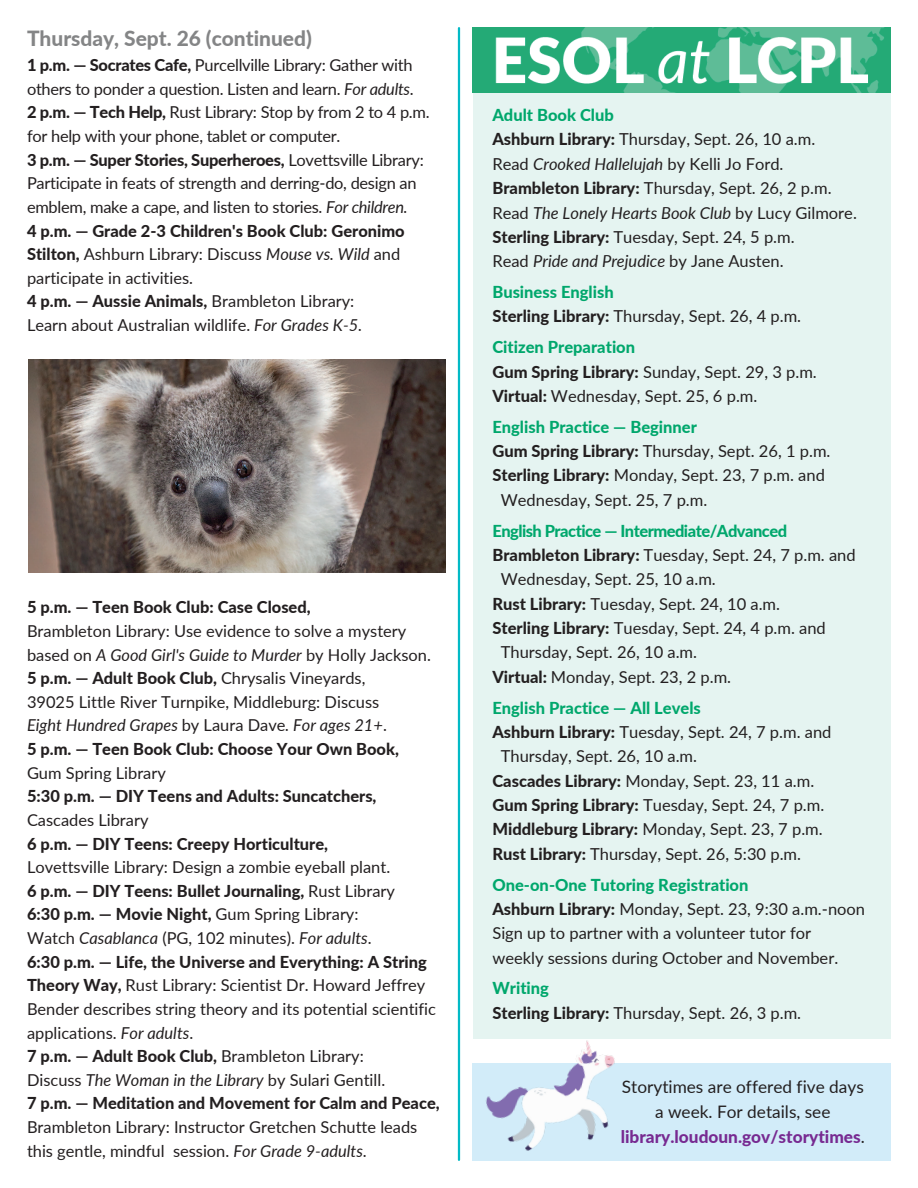
<style>
.page{position:relative;width:918px;height:1188px;background:#fff}
.page>*{position:absolute;margin:0;border:0;box-sizing:border-box;transform-origin:0 0}
.t1{font:800 21px "Lato";color:#848586}
.t2{font:17.25px/24.8px "Lato";color:#231f20;text-align:center}
.t3{font:16.5px/23.7px "Lato";color:#231f20}
.t4{font:800 16.5px "Lato";color:#00a76c}
.t5{font:800 16.5px "Lato";letter-spacing:-.03em;color:#00a76c}
.s1{font-weight:800}
.s2{font-style:italic}
.s3{font-weight:800;color:#00a76c}
.s4{font-weight:800;color:#772a91}
</style>
<div class="page">
<hr style="left:458px;top:28px;width:2px;height:1132px;background:#03bac6">
<div style="left:473px;top:92px;width:418px;height:947px;background:#e5f4f1"></div>
<img style="left:472px;top:27px;width:419px;height:65px">
<img style="left:474px;top:1040px;width:150px;height:121px">
<img style="left:28px;top:359px;width:418px;height:214px">
<p class="t1" style="left:27px;top:26px;width:286px">Thursday, Sept. 26 (continued)</p>
<p class="t3" style="left:27px;top:53px;width:404px"><span class="s1">1 p.m. — Socrates Cafe,</span> Purcellville Library: Gather with others to ponder a question. Listen and learn. <span class="s2">For adults</span>.<br><span class="s1">2 p.m. — Tech Help,</span> Rust Library: Stop by from 2 to 4 p.m. for help with your phone, tablet or computer.<br><span class="s1">3 p.m. — Super Stories, Superheroes,</span> Lovettsville Library:<br>Participate in feats of strength and derring-do, design an emblem, make a cape, and listen to stories. <span class="s2">For children.<br></span><span class="s1">4 p.m. — Grade 2-3 Children's Book Club: Geronimo Stilton,</span> Ashburn Library: Discuss <span class="s2">Mouse vs. Wild</span> and participate in activities.<br><span class="s1">4 p.m. — Aussie Animals,</span> Brambleton Library:<br>Learn about Australian wildlife. <span class="s2">For Grades K-5.</span></p>
<p class="t3" style="left:27px;top:595px;width:414px"><span class="s1">5 p.m. — Teen Book Club: Case Closed,<br></span>Brambleton Library: Use evidence to solve a mystery based on <span class="s2">A Good Girl's Guide to Murder</span> by Holly Jackson.<br><span class="s1">5 p.m. — Adult Book Club,</span> Chrysalis Vineyards,<br>39025 Little River Turnpike, Middleburg: Discuss<br><span class="s2">Eight Hundred Grapes</span> by Laura Dave<span class="s2">. For ages 21+</span>.<br><span class="s1">5 p.m. — Teen Book Club: Choose Your Own Book,<br></span>Gum Spring Library<br><span class="s1">5:30 p.m. — DIY Teens and Adults: Suncatchers, </span>Cascades Library<br><span class="s1">6 p.m. — DIY Teens: Creepy Horticulture,<br></span>Lovettsville Library: Design a zombie eyeball plant.<br><span class="s1">6 p.m. — DIY Teens: Bullet Journaling,</span> Rust Library<br><span class="s1">6:30 p.m. — Movie Night,</span> Gum Spring Library:<br>Watch <span class="s2">Casablanca</span> (PG, 102 minutes). <span class="s2">For adults</span>.<br><span class="s1">6:30 p.m. — Life, the Universe and Everything: A String Theory Way,</span> Rust Library: Scientist Dr. Howard Jeffrey Bender describes string theory and its potential scientific applications. <span class="s2">For adults</span>.<br><span class="s1">7 p.m. — Adult Book Club,</span> Brambleton Library:<br>Discuss <span class="s2">The Woman in the Library</span> by Sulari Gentill.<br><span class="s1">7 p.m. — Meditation and Movement for Calm and Peace, </span>Brambleton Library: Instructor Gretchen Schutte leads this gentle, mindful session. <span class="s2">For Grade 9-adults</span>.</p>
<p class="t3" style="left:492px;top:103px;width:366px;line-height:24.3px"><span class="s3">Adult Book Club<br></span><span class="s1">Ashburn Library:</span> Thursday, Sept. 26, 10 a.m.<br>Read <span class="s2">Crooked Hallelujah</span> by Kelli Jo Ford.<br><span class="s1">Brambleton Library:</span> Thursday, Sept. 26, 2 p.m.<br>Read <span class="s2">The Lonely Hearts Book Club</span> by Lucy Gilmore.<br><span class="s1">Sterling Library:</span> Tuesday, Sept. 24, 5 p.m.<br>Read <span class="s2">Pride and Prejudice</span> by Jane Austen.</p>
<h1 class="t3" style="left:492px;top:280px;width:310px;line-height:24.3px"><span class="s3">Business English<br></span><span class="s1">Sterling Library:</span> Thursday, Sept. 26, 4 p.m.</h1>
<p class="t3" style="left:492px;top:335px;width:326px;line-height:24.3px"><span class="s3">Citizen Preparation<br></span><span class="s1">Gum Spring Library:</span> Sunday, Sept. 29, 3 p.m.<br><span class="s1">Virtual:</span> Wednesday, Sept. 25, 6 p.m.</p>
<h1 class="t4" style="left:492px;top:416px;width:206px">English Practice — Beginner</h1>
<h1 class="t3" style="left:492px;top:439px;width:340px"><span class="s1">Gum Spring Library:</span> Thursday, Sept. 26, 1 p.m.</h1>
<h1 class="t3" style="left:492px;top:463px;width:334px"><span class="s1">Sterling Library:</span> Monday, Sept. 23, 7 p.m. and</h1>
<h1 class="t3" style="left:501px;top:488px;width:208px">Wednesday, Sept. 25, 7 p.m.</h1>
<h1 class="t5" style="left:492px;top:520px;width:296px">English Practice — Intermediate/Advanced</h1>
<h1 class="t3" style="left:492px;top:543px;width:365px"><span class="s1">Brambleton Library:</span> Tuesday, Sept. 24, 7 p.m. and</h1>
<h1 class="t3" style="left:501px;top:567px;width:216px">Wednesday, Sept. 25, 10 a.m.</h1>
<h1 class="t3" style="left:492px;top:591px;width:289px"><span class="s1">Rust Library:</span> Tuesday, Sept. 24, 10 a.m.</h1>
<h1 class="t3" style="left:492px;top:616px;width:335px"><span class="s1">Sterling Library:</span> Tuesday, Sept. 24, 4 p.m. and</h1>
<h1 class="t3" style="left:501px;top:640px;width:198px">Thursday, Sept. 26, 10 a.m.</h1>
<h1 class="t3" style="left:492px;top:665px;width:240px"><span class="s1">Virtual:</span> Monday, Sept. 23, 2 p.m.</h1>
<h1 class="t4" style="left:492px;top:697px;width:210px">English Practice — All Levels</h1>
<h1 class="t3" style="left:492px;top:720px;width:341px"><span class="s1">Ashburn Library:</span> Tuesday, Sept. 24, 7 p.m. and</h1>
<h1 class="t3" style="left:501px;top:744px;width:198px">Thursday, Sept. 26, 10 a.m.</h1>
<h1 class="t3" style="left:492px;top:768px;width:323px"><span class="s1">Cascades Library:</span> Monday, Sept. 23, 11 a.m.</h1>
<h1 class="t3" style="left:492px;top:793px;width:333px"><span class="s1">Gum Spring Library:</span> Tuesday, Sept. 24, 7 p.m.</h1>
<h1 class="t3" style="left:492px;top:817px;width:332px"><span class="s1">Middleburg Library:</span> Monday, Sept. 23, 7 p.m.</h1>
<h1 class="t3" style="left:492px;top:842px;width:310px"><span class="s1">Rust Library:</span> Thursday, Sept. 26, 5:30 p.m.</h1>
<h1 class="t3" style="left:492px;top:872px;width:374px;line-height:24.3px"><span class="s3">One-on-One Tutoring Registration<br></span><span class="s1">Ashburn Library:</span> Monday, Sept. 23, 9:30 a.m.-noon Sign up to partner with a volunteer tutor for weekly sessions during October and November.</h1>
<h1 class="t3" style="left:492px;top:976px;width:310px;line-height:24.3px"><span class="s3">Writing<br></span><span class="s1">Sterling Library:</span> Thursday, Sept. 26, 3 p.m.</h1>
<h1 class="t2" style="left:621px;top:1074px;width:246px">Storytimes are offered five days a week. For details, see <span class="s4">library.loudoun.gov/storytimes</span>.</h1>
</div>
